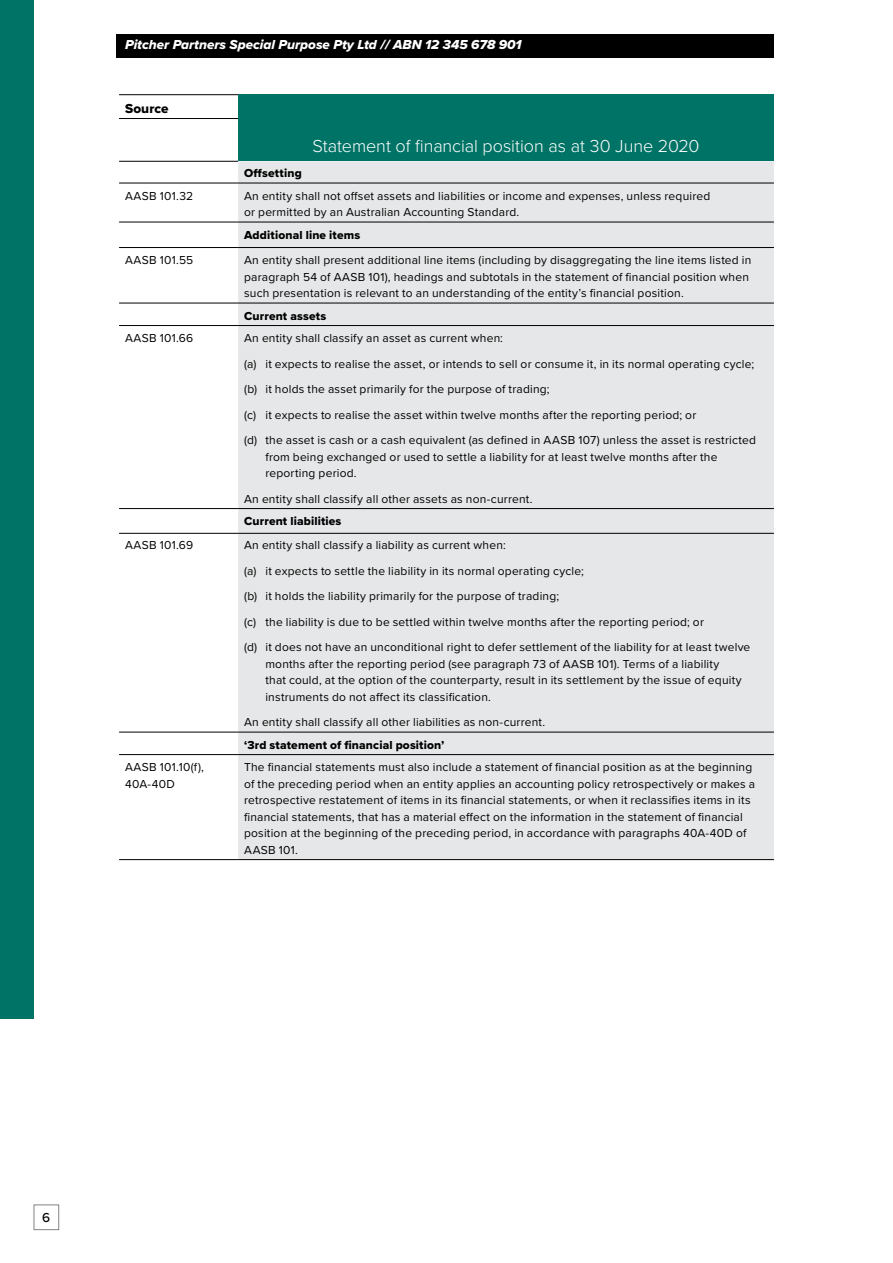
<style>
.page{position:relative;width:893px;height:1263px;background:#fff}
.page>*{position:absolute;margin:0;border:0;box-sizing:border-box;transform-origin:0 0}
.t1{font:300 18px "Proxima Nova";letter-spacing:-.005em;color:#fff}
.t2{font:13.5px "Proxima Nova Extrabld It";color:#fff}
.t3{font:13.5px "Proxima Nova Extrabld";letter-spacing:.01em;color:#000}
.t4{font:500 13.5px "Proxima Nova";color:#000}
.t5{font:12px/16.5px "Proxima Nova";letter-spacing:.015em;color:#000}
.t6{font:12px "Proxima Nova Extrabld";letter-spacing:.015em;color:#000}
</style>
<div class="page">
<div style="left:117px;top:34px;width:657px;height:23px;background:#000"></div>
<svg style="left:119px;top:95px;width:119px;height:661px"></svg>
<div style="left:238px;top:95px;width:536px;height:66px;background:#007367"></div>
<div style="left:238px;top:161px;width:536px;height:698px;background:#e6e7e8"></div>
<hr style="left:119px;top:94px;width:119px;height:1px;background:#000">
<hr style="left:119px;top:118px;width:119px;height:1px;background:#000">
<hr style="left:119px;top:161px;width:119px;height:1px;background:#000">
<hr style="left:119px;top:183px;width:119px;height:1px;background:#000">
<hr style="left:238px;top:183px;width:536px;height:1px;background:#000">
<hr style="left:119px;top:222px;width:119px;height:1px;background:#000">
<hr style="left:238px;top:222px;width:536px;height:1px;background:#000">
<hr style="left:119px;top:247px;width:119px;height:1px;background:#000">
<hr style="left:238px;top:247px;width:536px;height:1px;background:#000">
<hr style="left:119px;top:303px;width:119px;height:1px;background:#000">
<hr style="left:238px;top:303px;width:536px;height:1px;background:#000">
<hr style="left:119px;top:325px;width:119px;height:1px;background:#000">
<hr style="left:238px;top:325px;width:536px;height:1px;background:#000">
<hr style="left:119px;top:508px;width:119px;height:1px;background:#000">
<hr style="left:238px;top:508px;width:536px;height:1px;background:#000">
<hr style="left:119px;top:533px;width:119px;height:1px;background:#000">
<hr style="left:238px;top:533px;width:536px;height:1px;background:#000">
<hr style="left:119px;top:732px;width:119px;height:1px;background:#000">
<hr style="left:238px;top:732px;width:536px;height:1px;background:#000">
<hr style="left:119px;top:754px;width:119px;height:1px;background:#000">
<hr style="left:238px;top:754px;width:536px;height:1px;background:#000">
<hr style="left:119px;top:859px;width:119px;height:1px;background:#000">
<hr style="left:238px;top:859px;width:536px;height:1px;background:#000">
<div style="left:0;top:0;width:34px;height:1019px;background:#007367"></div>
<div style="left:34px;top:1204px;width:25px;height:26px;border:1px solid #808285"></div>
<p class="t2" style="left:125px;top:34px;width:398px">Pitcher Partners Special Purpose Pty Ltd // ABN 12 345 678 901</p>
<p class="t3" style="left:125px;top:98px;width:45px">Source</p>
<p class="t6" style="left:244px;top:164px;width:59px">Offsetting</p>
<h1 class="t1" style="left:313px;top:132px;width:388px">Statement of financial position as at 30 June 2020</h1>
<p class="t5" style="left:125px;top:187px;width:70px">AASB 101.32</p>
<p class="t5" style="left:244px;top:187px;width:468px">An entity shall not offset assets and liabilities or income and expenses, unless required or permitted by an Australian Accounting Standard.</p>
<p class="t6" style="left:244px;top:226px;width:118px">Additional line items</p>
<p class="t5" style="left:125px;top:251px;width:70px">AASB 101.55</p>
<p class="t5" style="left:244px;top:251px;width:509px">An entity shall present additional line items (including by disaggregating the line items listed in paragraph 54 of AASB 101), headings and subtotals in the statement of financial position when such presentation is relevant to an understanding of the entity’s financial position.</p>
<p class="t6" style="left:244px;top:307px;width:84px">Current assets</p>
<p class="t5" style="left:125px;top:329px;width:70px">AASB 101.66</p>
<p class="t5" style="left:244px;top:325px;width:513px;line-height:25.5px">An entity shall classify an asset as current when:<br>(a) it expects to realise the asset, or intends to sell or consume it, in its normal operating cycle; (b) it holds the asset primarily for the purpose of trading;<br>(c) it expects to realise the asset within twelve months after the reporting period; or<br>(d) the asset is cash or a cash equivalent (as defined in AASB 107) unless the asset is restricted</p>
<p class="t5" style="left:265px;top:448px;width:454px">from being exchanged or used to settle a liability for at least twelve months after the reporting period.</p>
<p class="t5" style="left:244px;top:490px;width:290px">An entity shall classify all other assets as non-current.</p>
<p class="t6" style="left:244px;top:512px;width:99px">Current liabilities</p>
<p class="t5" style="left:125px;top:536px;width:70px">AASB 101.69</p>
<p class="t5" style="left:244px;top:532px;width:508px;line-height:25.5px">An entity shall classify a liability as current when:<br>(a) it expects to settle the liability in its normal operating cycle;<br>(b) it holds the liability primarily for the purpose of trading;<br>(c) the liability is due to be settled within twelve months after the reporting period; or<br>(d) it does not have an unconditional right to defer settlement of the liability for at least twelve</p>
<p class="t5" style="left:265px;top:655px;width:478px">months after the reporting period (see paragraph 73 of AASB 101). Terms of a liability that could, at the option of the counterparty, result in its settlement by the issue of equity instruments do not affect its classification.</p>
<p class="t5" style="left:244px;top:713px;width:303px">An entity shall classify all other liabilities as non-current.</p>
<p class="t6" style="left:244px;top:736px;width:202px">‘3rd statement of financial position’</p>
<p class="t5" style="left:125px;top:758px;width:80px">AASB 101.10(f),<br>40A-40D</p>
<p class="t5" style="left:244px;top:758px;width:512px">The financial statements must also include a statement of financial position as at the beginning of the preceding period when an entity applies an accounting policy retrospectively or makes a retrospective restatement of items in its financial statements, or when it reclassifies items in its financial statements, that has a material effect on the information in the statement of financial position at the beginning of the preceding period, in accordance with paragraphs 40A-40D of AASB 101.</p>
<p class="t4" style="left:42px;top:1207px;width:10px">6</p>
</div>
